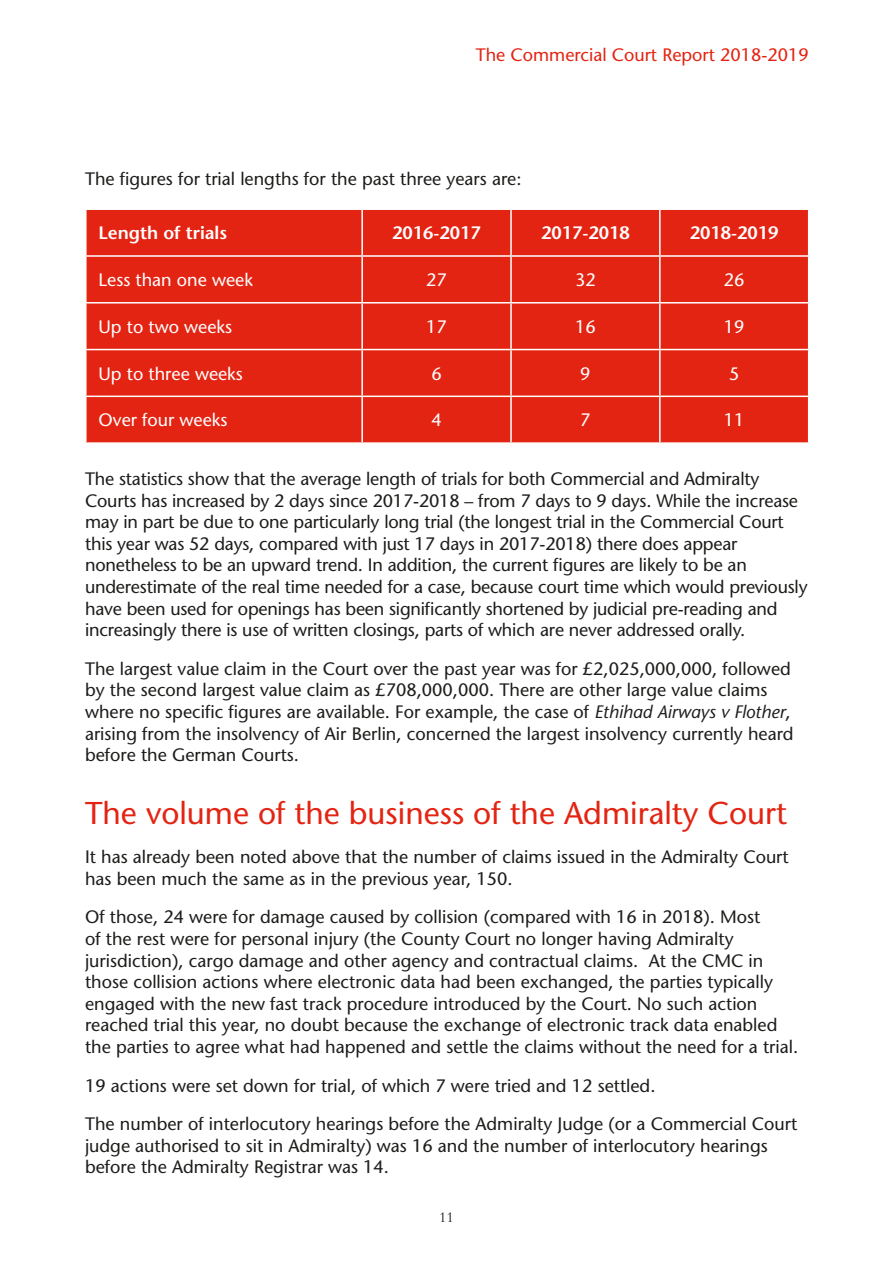
<style>
.page{position:relative;width:893px;height:1263px;background:#fff}
.page>*{position:absolute;margin:0;border:0;box-sizing:border-box;transform-origin:0 0}
.Sub-heading{font:500 31.5px "Stone Sans Std";color:#e42413}
.Body_Text{font:500 18px/21.6px "Stone Sans Std";color:#1d1d1b}
.Body_Text-2{font:500 18px "Stone Sans Std";color:#fff}
.Body_Text-3{font:600 18px "Stone Sans Std";color:#fff}
.t1{font:500 18px "Stone Sans Std";color:#e42413}
.t2{font:15px "Bembo Std";color:#1d1d1b}
.s1{font-style:italic}
</style>
<div class="page">
<div style="left:87px;top:210px;width:721px;height:232px;background:#e42413"></div>
<hr style="left:361px;top:210px;width:2px;height:45px;background:#fff">
<hr style="left:510px;top:210px;width:2px;height:45px;background:#fff">
<hr style="left:659px;top:210px;width:2px;height:45px;background:#fff">
<hr style="left:85px;top:255px;width:277px;height:2px;background:#fff">
<hr style="left:362px;top:255px;width:149px;height:2px;background:#fff">
<hr style="left:361px;top:257px;width:2px;height:45px;background:#fff">
<hr style="left:511px;top:255px;width:149px;height:2px;background:#fff">
<hr style="left:510px;top:257px;width:2px;height:45px;background:#fff">
<hr style="left:660px;top:255px;width:149px;height:2px;background:#fff">
<hr style="left:659px;top:257px;width:2px;height:45px;background:#fff">
<hr style="left:85px;top:302px;width:277px;height:1px;background:#fff">
<hr style="left:362px;top:302px;width:149px;height:1px;background:#fff">
<hr style="left:361px;top:303px;width:2px;height:46px;background:#fff">
<hr style="left:511px;top:302px;width:149px;height:1px;background:#fff">
<hr style="left:510px;top:303px;width:2px;height:46px;background:#fff">
<hr style="left:660px;top:302px;width:149px;height:1px;background:#fff">
<hr style="left:659px;top:303px;width:2px;height:46px;background:#fff">
<hr style="left:85px;top:349px;width:277px;height:1px;background:#fff">
<hr style="left:362px;top:349px;width:149px;height:1px;background:#fff">
<hr style="left:361px;top:350px;width:2px;height:46px;background:#fff">
<hr style="left:511px;top:349px;width:149px;height:1px;background:#fff">
<hr style="left:510px;top:350px;width:2px;height:46px;background:#fff">
<hr style="left:660px;top:349px;width:149px;height:1px;background:#fff">
<hr style="left:659px;top:350px;width:2px;height:46px;background:#fff">
<hr style="left:85px;top:396px;width:277px;height:1px;background:#fff">
<hr style="left:362px;top:396px;width:149px;height:1px;background:#fff">
<hr style="left:361px;top:397px;width:2px;height:45px;background:#fff">
<hr style="left:511px;top:396px;width:149px;height:1px;background:#fff">
<hr style="left:510px;top:397px;width:2px;height:45px;background:#fff">
<hr style="left:660px;top:396px;width:149px;height:1px;background:#fff">
<hr style="left:659px;top:397px;width:2px;height:45px;background:#fff">
<p class="t1" style="left:476px;top:44px;width:335px">The Commercial Court Report 2018-2019</p>
<p class="Body_Text" style="left:85px;top:168px;width:438px">The figures for trial lengths for the past three years are:</p>
<p class="Body_Text-3" style="left:99px;top:222px;width:130px">Length of trials</p>
<p class="Body_Text-3" style="left:392px;top:222px;width:90px">2016-2017</p>
<p class="Body_Text-3" style="left:541px;top:222px;width:90px">2017-2018</p>
<p class="Body_Text-3" style="left:690px;top:222px;width:90px">2018-2019</p>
<p class="Body_Text-2" style="left:99px;top:269px;width:156px">Less than one week</p>
<p class="Body_Text-2" style="left:426px;top:269px;width:22px">27</p>
<p class="Body_Text-2" style="left:575px;top:269px;width:22px">32</p>
<p class="Body_Text-2" style="left:724px;top:269px;width:22px">26</p>
<p class="Body_Text-2" style="left:99px;top:316px;width:135px">Up to two weeks</p>
<p class="Body_Text-2" style="left:426px;top:316px;width:22px">17</p>
<p class="Body_Text-2" style="left:575px;top:316px;width:22px">16</p>
<p class="Body_Text-2" style="left:724px;top:316px;width:22px">19</p>
<p class="Body_Text-2" style="left:99px;top:363px;width:146px">Up to three weeks</p>
<p class="Body_Text-2" style="left:431px;top:363px;width:12px">6</p>
<p class="Body_Text-2" style="left:580px;top:363px;width:12px">9</p>
<p class="Body_Text-2" style="left:729px;top:363px;width:12px">5</p>
<p class="Body_Text-2" style="left:99px;top:409px;width:130px">Over four weeks</p>
<p class="Body_Text-2" style="left:431px;top:409px;width:12px">4</p>
<p class="Body_Text-2" style="left:580px;top:409px;width:12px">7</p>
<p class="Body_Text-2" style="left:724px;top:409px;width:22px">11</p>
<p class="Body_Text" style="left:85px;top:468px;width:724px">The statistics show that the average length of trials for both Commercial and Admiralty Courts has increased by 2 days since 2017-2018 – from 7 days to 9 days. While the increase may in part be due to one particularly long trial (the longest trial in the Commercial Court this year was 52 days, compared with just 17 days in 2017-2018) there does appear nonetheless to be an upward trend. In addition, the current figures are likely to be an underestimate of the real time needed for a case, because court time which would previously have been used for openings has been significantly shortened by judicial pre-reading and increasingly there is use of written closings, parts of which are never addressed orally.</p>
<p class="Body_Text" style="left:85px;top:658px;width:710px">The largest value claim in the Court over the past year was for £2,025,000,000, followed by the second largest value claim as £708,000,000. There are other large value claims where no specific figures are available. For example, the case of <span class="s1">Ethihad Airways v Flother</span>, arising from the insolvency of Air Berlin, concerned the largest insolvency currently heard before the German Courts.</p>
<h1 class="Sub-heading" style="left:85px;top:794px;width:703px">The volume of the business of the Admiralty Court</h1>
<p class="Body_Text" style="left:85px;top:846px;width:705px">It has already been noted above that the number of claims issued in the Admiralty Court has been much the same as in the previous year, 150.</p>
<p class="Body_Text" style="left:85px;top:906px;width:715px">Of those, 24 were for damage caused by collision (compared with 16 in 2018). Most<br>of the rest were for personal injury (the County Court no longer having Admiralty jurisdiction), cargo damage and other agency and contractual claims. At the CMC in those collision actions where electronic data had been exchanged, the parties typically engaged with the new fast track procedure introduced by the Court. No such action reached trial this year, no doubt because the exchange of electronic track data enabled the parties to agree what had happened and settle the claims without the need for a trial.</p>
<p class="Body_Text" style="left:85px;top:1074px;width:572px">19 actions were set down for trial, of which 7 were tried and 12 settled.</p>
<p class="Body_Text" style="left:85px;top:1113px;width:714px">The number of interlocutory hearings before the Admiralty Judge (or a Commercial Court judge authorised to sit in Admiralty) was 16 and the number of interlocutory hearings before the Admiralty Registrar was 14.</p>
<p class="t2" style="left:439px;top:1208px;width:16px">11</p>
</div>
